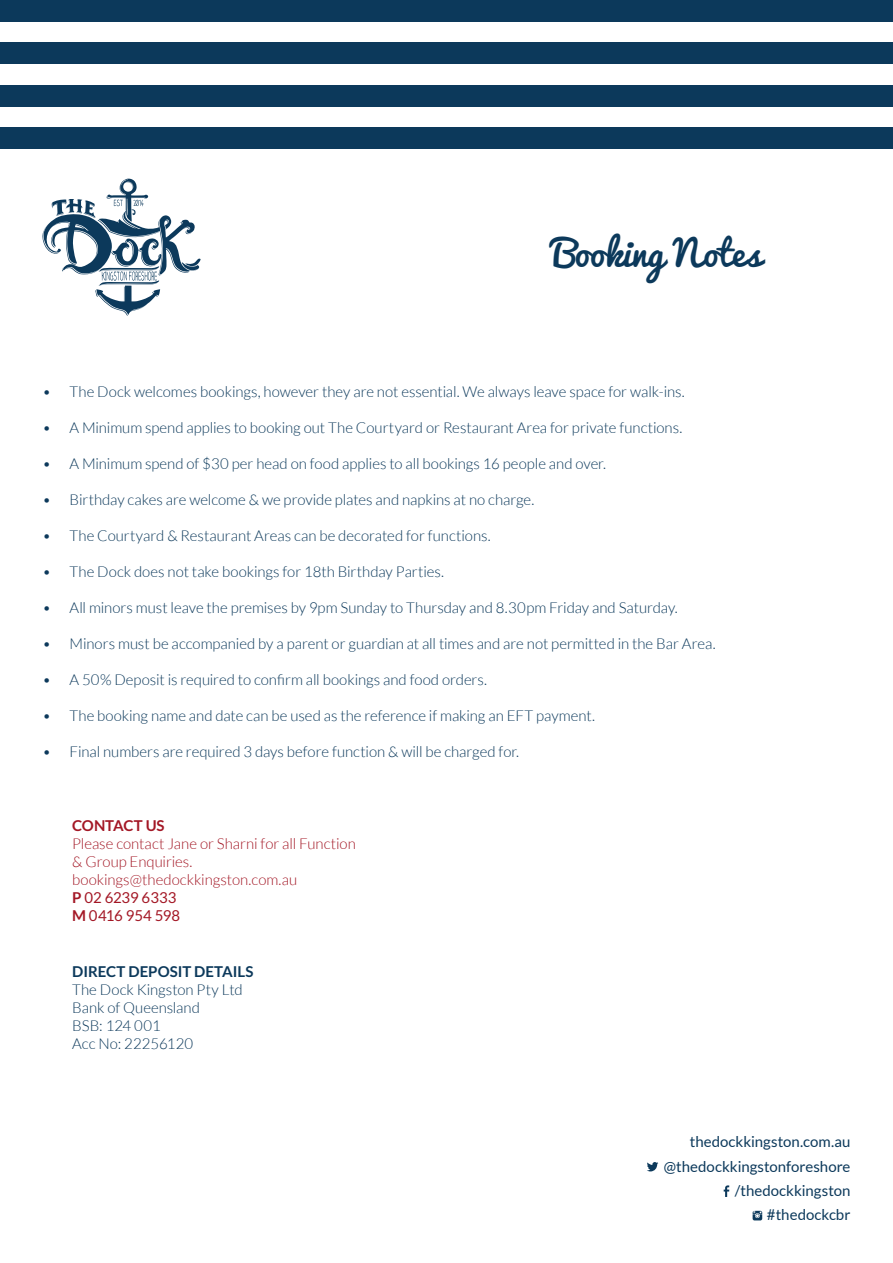
<style>
.page{position:relative;width:893px;height:1263px;background:#fff}
.page>*{position:absolute;margin:0;border:0;box-sizing:border-box;transform-origin:0 0}
.Heading{font:36px "Pacifico";letter-spacing:-.01em;color:#0c395b}
.t1{font:300 15px "Lato";letter-spacing:-.005em;color:#0c395b}
.t2{font:300 15px "Lato";letter-spacing:-.005em;color:#a31725}
.t3{font:15px "Lato";color:#0c395b}
.t4{font:15px "Lato";letter-spacing:-.005em;color:#a31725}
.t5{font:700 15px "Lato";color:#0c395b}
.t6{font:700 15px "Lato";color:#a31725}
.s1{font-weight:700}
</style>
<div class="page">
<div style="left:0;top:85px;width:893px;height:21px;background:#0c395b"></div>
<div style="left:0;top:128px;width:893px;height:21px;background:#0c395b"></div>
<div style="left:0;top:43px;width:893px;height:21px;background:#0c395b"></div>
<div style="left:0;top:0;width:893px;height:21px;background:#0c395b"></div>
<svg style="left:42px;top:178px;width:159px;height:138px"></svg>
<svg style="left:724px;top:1185px;width:5px;height:12px"></svg>
<svg style="left:647px;top:1162px;width:11px;height:9px"></svg>
<svg style="left:753px;top:1211px;width:9px;height:9px"></svg>
<p class="Heading" style="left:553px;top:233px;width:210px">Booking Notes</p>
<p class="t1" style="left:43px;top:384px;width:644px">• The Dock welcomes bookings, however they are not essential. We always leave space for walk-ins.</p>
<p class="t1" style="left:43px;top:420px;width:641px">• A Minimum spend applies to booking out The Courtyard or Restaurant Area for private functions.</p>
<p class="t1" style="left:43px;top:456px;width:565px">• A Minimum spend of $30 per head on food applies to all bookings 16 people and over.</p>
<p class="t1" style="left:43px;top:492px;width:493px">• Birthday cakes are welcome &amp; we provide plates and napkins at no charge.</p>
<p class="t1" style="left:43px;top:528px;width:450px">• The Courtyard &amp; Restaurant Areas can be decorated for functions.</p>
<p class="t1" style="left:43px;top:564px;width:403px">• The Dock does not take bookings for 18th Birthday Parties.</p>
<p class="t1" style="left:43px;top:600px;width:637px">• All minors must leave the premises by 9pm Sunday to Thursday and 8.30pm Friday and Saturday.</p>
<p class="t1" style="left:43px;top:636px;width:675px">• Minors must be accompanied by a parent or guardian at all times and are not permitted in the Bar Area.</p>
<p class="t1" style="left:43px;top:672px;width:446px">• A 50% Deposit is required to confirm all bookings and food orders.</p>
<p class="t1" style="left:43px;top:708px;width:554px">• The booking name and date can be used as the reference if making an EFT payment.</p>
<p class="t1" style="left:43px;top:744px;width:478px">• Final numbers are required 3 days before function &amp; will be charged for.</p>
<p class="t6" style="left:72px;top:817px;width:94px">CONTACT US</p>
<p class="t2" style="left:72px;top:836px;width:285px">Please contact Jane or Sharni for all Function</p>
<p class="t2" style="left:72px;top:854px;width:122px">&amp; Group Enquiries.</p>
<p class="t2" style="left:72px;top:872px;width:227px">bookings@thedockkingston.com.au</p>
<p class="t4" style="left:72px;top:890px;width:106px"><span class="s1">P</span> 02 6239 6333</p>
<p class="t4" style="left:72px;top:908px;width:110px"><span class="s1">M</span> 0416 954 598</p>
<p class="t5" style="left:72px;top:963px;width:183px">DIRECT DEPOSIT DETAILS</p>
<p class="t1" style="left:72px;top:982px;width:172px">The Dock Kingston Pty Ltd</p>
<p class="t1" style="left:72px;top:1000px;width:129px">Bank of Queensland</p>
<p class="t1" style="left:72px;top:1018px;width:90px">BSB: 124 001</p>
<p class="t1" style="left:72px;top:1036px;width:123px">Acc No: 22256120</p>
<p class="t3" style="left:690px;top:1133px;width:162px">thedockkingston.com.au</p>
<p class="t3" style="left:735px;top:1182px;width:117px">/thedockkingston</p>
<p class="t3" style="left:664px;top:1158px;width:188px">@thedockkingstonforeshore</p>
<p class="t3" style="left:767px;top:1207px;width:85px">#thedockcbr</p>
</div>
